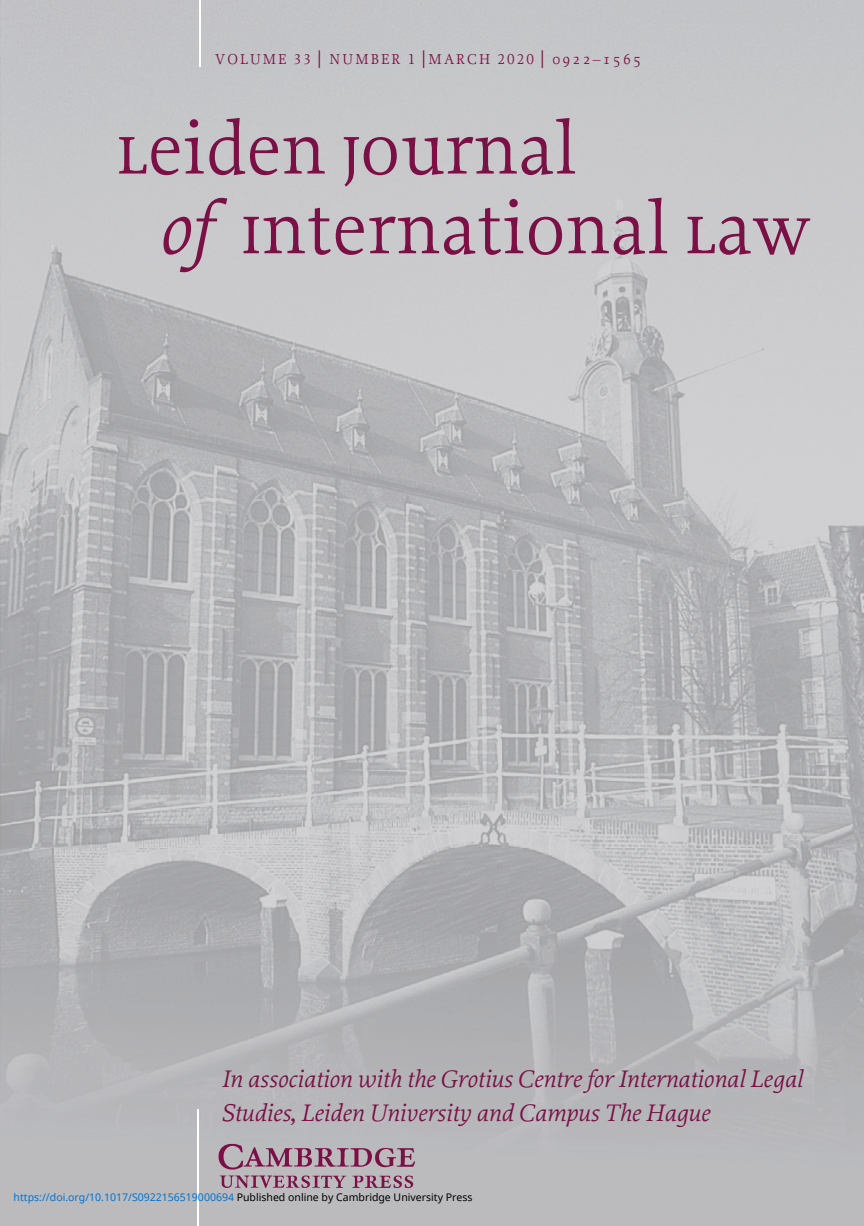
<style>
.page{position:relative;width:864px;height:1226px;background:#fff}
.page>*{position:absolute;margin:0;border:0;box-sizing:border-box;transform-origin:0 0}
.t1{font:77.88px/79.6px "Proforma";color:#7b1046}
.t2{font:italic 25.2px/34.8px "Proforma";color:#7b1046}
.t3{font:15.05px "Proforma Book SC";letter-spacing:.14em;color:#7b1046}
.t4{font:10.5px "Noto Sans";color:#0172cf}
.s1{font-size:25.55px}
.s2{font-family:"Proforma";font-size:15.75px}
.s3{font-family:"Proforma Book SC"}
.s4{font-style:italic}
.s5{color:#000}
</style>
<div class="page">
<img style="left:0;top:0;width:863px;height:848px">
<svg style="left:0;top:848px;width:863px;height:377px"></svg>
<hr style="left:199px;top:0;width:1px;height:67px;background:#fff">
<img style="left:215px;top:1142px;width:204px;height:56px">
<hr style="left:198px;top:1109px;width:1px;height:116px;background:#fff">
<p class="t3" style="left:215px;top:50px;width:427px">VOLUME 33 <span class="s1">|</span> NUMBER 1 <span class="s1">|</span>MARCH 2020 <span class="s1">|</span> <span class="s2">0922–1565</span></p>
<h1 class="t1" style="left:158px;top:107px;width:654px;text-indent:-41px"><span class="s3">l</span>eiden <span class="s3">j</span>ournal<br><span class="s4">of</span> <span class="s3">i</span>nternational <span class="s3">l</span>aw</h1>
<p class="t2" style="left:221px;top:1060px;width:582px">In association with the Grotius Centre for International Legal<br>Studies, Leiden University and Campus The Hague</p>
<p class="t4" style="left:14px;top:1189px;width:460px">https://doi.org/10.1017/S0922156519000694 <span class="s5">Published online by Cambridge University Press</span></p>
</div>
